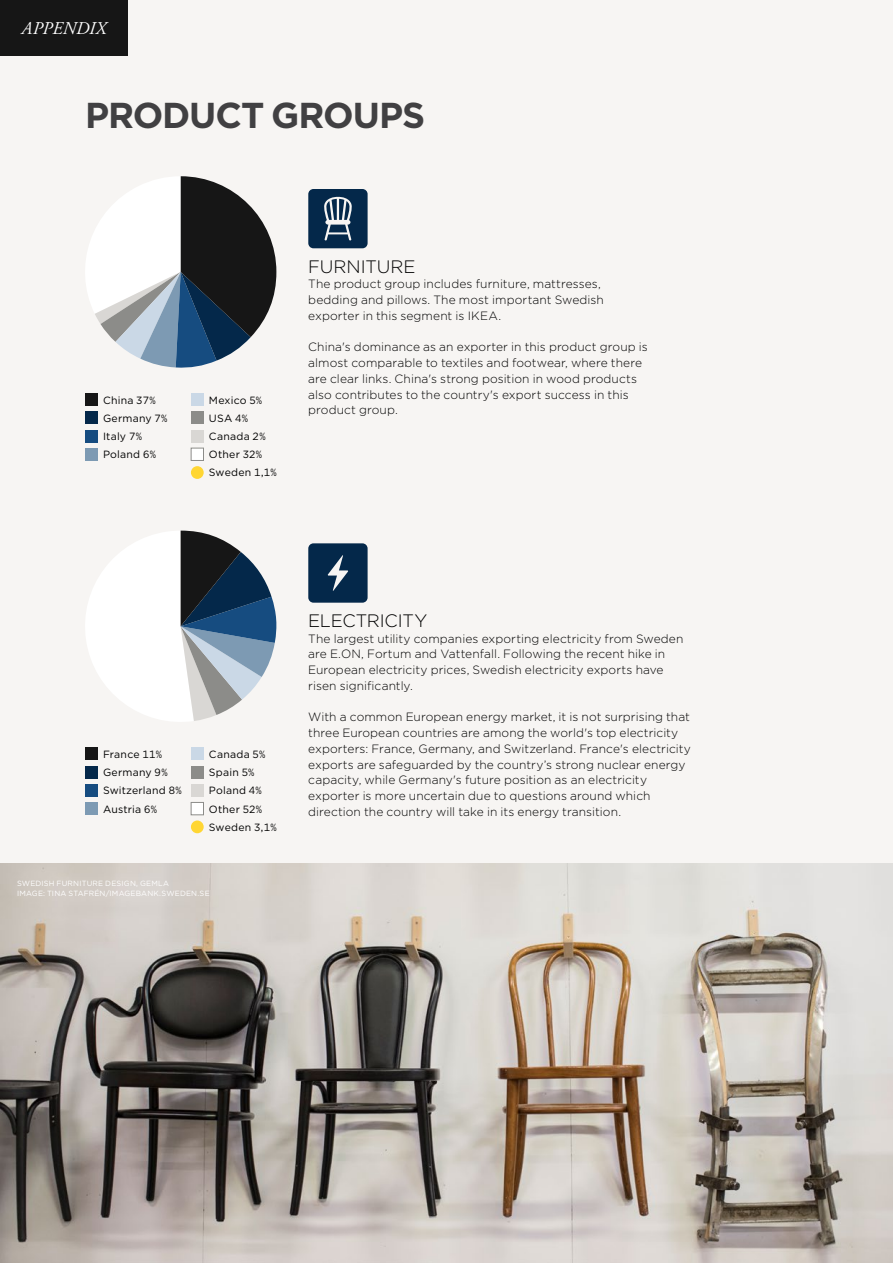
<style>
.page{position:relative;width:893px;height:1263px;background:#f7f5f3}
.page>*{position:absolute;margin:0;border:0;box-sizing:border-box;transform-origin:0 0}
.Rubrik_stor{font:700 36px "Gotham";letter-spacing:-.03em;color:#414042}
.Varugrupper_rubbar{font:300 18px "Gotham";letter-spacing:-.01em;color:#000}
.t1{font:italic 18px "Adobe Garamond Pro";letter-spacing:.01em;color:#fff}
.Bröd_Gotham{font:300 12px/15.8px "Gotham";letter-spacing:.005em;color:#000}
.t2{font:10.5px "Gotham";letter-spacing:.02em;color:#000}
.Bröd_indrag{font:7.5px/9.8px "Gotham";letter-spacing:.025em;color:#fff}
</style>
<div class="page">
<img style="left:0;top:863px;width:893px;height:400px">
<div style="left:308px;top:543px;width:60px;height:60px;background:#04284a;border-radius:5px"></div>
<svg style="left:328px;top:555px;width:20px;height:36px"></svg>
<svg style="left:85px;top:531px;width:192px;height:191px"></svg>
<div style="left:85px;top:747px;width:13px;height:13px;background:#161616"></div>
<div style="left:85px;top:766px;width:13px;height:12px;background:#04284a"></div>
<div style="left:85px;top:784px;width:13px;height:13px;background:#164c80"></div>
<div style="left:85px;top:802px;width:13px;height:13px;background:#7d9ab3"></div>
<div style="left:191px;top:747px;width:13px;height:13px;background:#cad8e6"></div>
<div style="left:191px;top:766px;width:13px;height:12px;background:#8c8c89"></div>
<div style="left:191px;top:784px;width:13px;height:13px;background:#d9d7d4"></div>
<div style="left:191px;top:802px;width:13px;height:13px;background:#fff;border:1px solid #8c8c89"></div>
<div style="left:191px;top:820px;width:13px;height:13px;background:#ffd633;border-radius:50%"></div>
<div style="left:308px;top:189px;width:60px;height:59px;background:#04284a;border-radius:5px"></div>
<svg style="left:324px;top:197px;width:28px;height:43px"></svg>
<svg style="left:85px;top:176px;width:191px;height:192px"></svg>
<div style="left:85px;top:393px;width:13px;height:13px;background:#161616"></div>
<div style="left:85px;top:411px;width:13px;height:13px;background:#04284a"></div>
<div style="left:85px;top:430px;width:13px;height:12px;background:#164c80"></div>
<div style="left:85px;top:448px;width:13px;height:13px;background:#7d9ab3"></div>
<div style="left:191px;top:393px;width:13px;height:13px;background:#cad8e6"></div>
<div style="left:191px;top:411px;width:13px;height:13px;background:#8c8c89"></div>
<div style="left:191px;top:430px;width:13px;height:12px;background:#d9d7d4"></div>
<div style="left:191px;top:448px;width:13px;height:13px;background:#fff;border:1px solid #8c8c89"></div>
<div style="left:191px;top:466px;width:13px;height:13px;background:#ffd633;border-radius:50%"></div>
<div style="left:0;top:0;width:128px;height:56px;background:#161616"></div>
<p class="t1" style="left:21px;top:18px;width:86px">APPENDIX</p>
<p class="Rubrik_stor" style="left:85px;top:91px;width:342px">PRODUCT GROUPS</p>
<p class="t2" style="left:103px;top:393px;width:54px">China 37%</p>
<p class="t2" style="left:103px;top:411px;width:66px">Germany 7%</p>
<p class="t2" style="left:103px;top:430px;width:40px">Italy 7%</p>
<p class="t2" style="left:103px;top:448px;width:54px">Poland 6%</p>
<p class="t2" style="left:209px;top:393px;width:55px">Mexico 5%</p>
<p class="t2" style="left:209px;top:411px;width:41px">USA 4%</p>
<p class="t2" style="left:209px;top:430px;width:58px">Canada 2%</p>
<p class="t2" style="left:209px;top:448px;width:55px">Other 32%</p>
<p class="t2" style="left:209px;top:466px;width:69px">Sweden 1,1%</p>
<p class="Varugrupper_rubbar" style="left:308px;top:255px;width:109px">FURNITURE</p>
<p class="Bröd_Gotham" style="left:308px;top:276px;width:297px">The product group includes furniture, mattresses, bedding and pillows. The most important Swedish exporter in this segment is IKEA.</p>
<p class="Bröd_Gotham" style="left:308px;top:339px;width:341px">China's dominance as an exporter in this product group is almost comparable to textiles and footwear, where there are clear links. China's strong position in wood products also contributes to the country's export success in this product group.</p>
<p class="t2" style="left:103px;top:747px;width:60px">France 11%</p>
<p class="t2" style="left:103px;top:766px;width:66px">Germany 9%</p>
<p class="t2" style="left:103px;top:784px;width:80px">Switzerland 8%</p>
<p class="t2" style="left:103px;top:802px;width:56px">Austria 6%</p>
<p class="t2" style="left:209px;top:747px;width:58px">Canada 5%</p>
<p class="t2" style="left:209px;top:766px;width:47px">Spain 5%</p>
<p class="t2" style="left:209px;top:784px;width:54px">Poland 4%</p>
<p class="t2" style="left:209px;top:802px;width:55px">Other 52%</p>
<p class="t2" style="left:209px;top:820px;width:69px">Sweden 3,1%</p>
<p class="Bröd_indrag" style="left:17px;top:878px;width:194px">SWEDISH FURNITURE DESIGN, GEMLA<br>IMAGE: TINA STAFRÉN/IMAGEBANK.SWEDEN.SE</p>
<p class="Varugrupper_rubbar" style="left:308px;top:609px;width:120px">ELECTRICITY</p>
<p class="Bröd_Gotham" style="left:308px;top:630px;width:377px">The largest utility companies exporting electricity from Sweden are E.ON, Fortum and Vattenfall. Following the recent hike in European electricity prices, Swedish electricity exports have risen significantly.</p>
<p class="Bröd_Gotham" style="left:308px;top:709px;width:384px">With a common European energy market, it is not surprising that three European countries are among the world's top electricity exporters: France, Germany, and Switzerland. France's electricity exports are safeguarded by the country’s strong nuclear energy capacity, while Germany's future position as an electricity exporter is more uncertain due to questions around which direction the country will take in its energy transition.</p>
</div>
